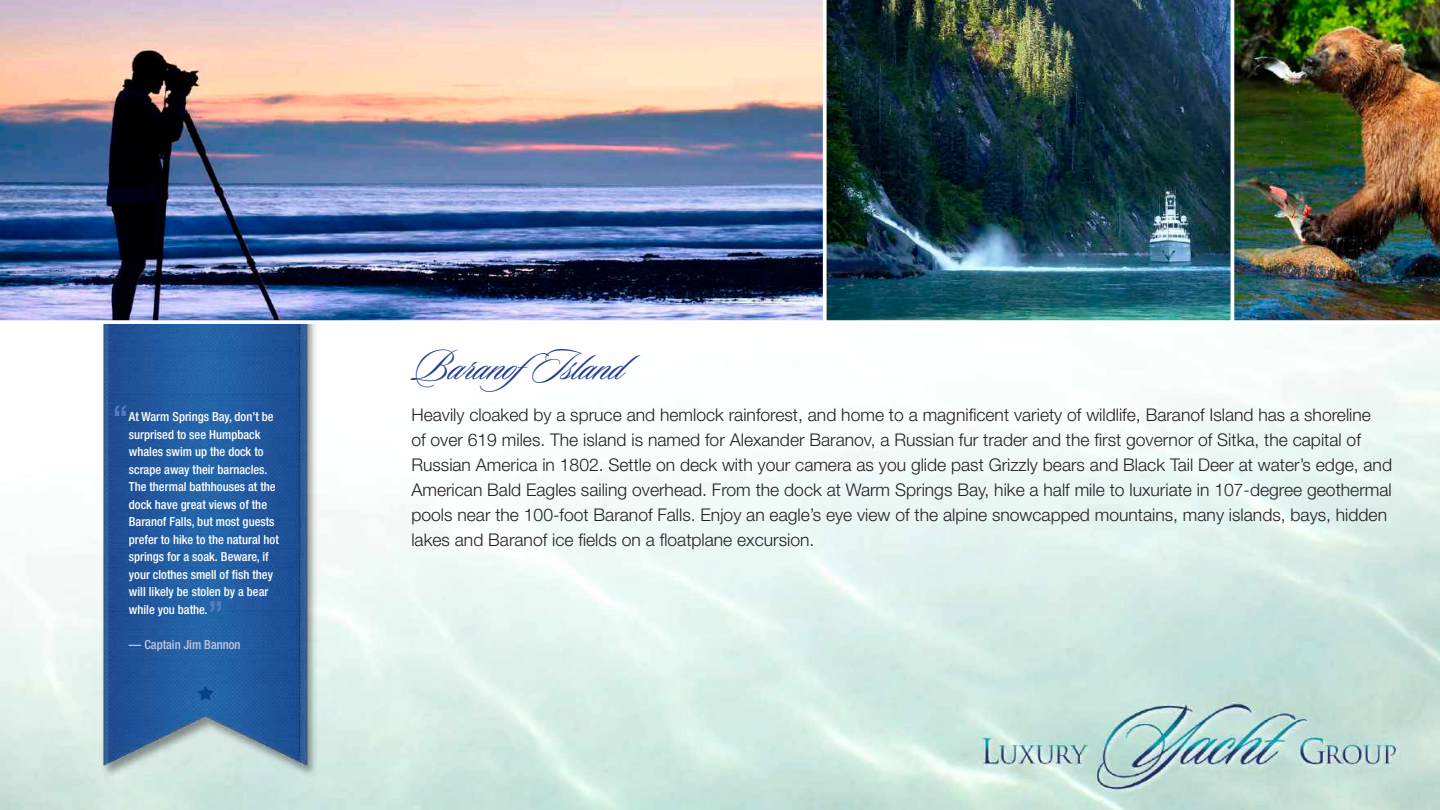
<style>
.page{position:relative;width:1440px;height:810px;background:#fff}
.page>*{position:absolute;margin:0;border:0;box-sizing:border-box;transform-origin:0 0}
.t1{font:45px "Sloop Script One";color:#253f8e}
.t2{font:500 condensed 37.5px "Helvetica Neue LT Std";color:#557bbe}
.t3{font:300 17.5px/25px "Helvetica Neue LT Std";color:#231f20}
.t4{font:500 condensed 12.5px/17.5px "Helvetica Neue LT Std";color:#fff}
.t5{font:500 condensed 12.5px "Helvetica Neue LT Std";color:#c5c6da}
</style>
<div class="page">
<img style="left:0;top:324px;width:1440px;height:486px">
<img style="left:1236px;top:0;width:204px;height:321px">
<img style="left:98px;top:326px;width:225px;height:455px">
<img style="left:0;top:0;width:821px;height:326px">
<img style="left:821px;top:0;width:415px;height:326px">
<h2 class="t2" style="left:112px;top:396px;width:17px">“</h2>
<p class="t4" style="left:129px;top:408px;width:151px">At Warm Springs Bay, don’t be surprised to see Humpback whales swim up the dock to scrape away their barnacles.<br>The thermal bathhouses at the dock have great views of the<br>Baranof Falls, but most guests prefer to hike to the natural hot springs for a soak. Beware, if your clothes smell of fish they will likely be stolen by a bear while you bathe.</p>
<p class="t5" style="left:129px;top:637px;width:113px">— Captain Jim Bannon</p>
<h2 class="t2" style="left:208px;top:592px;width:17px">”</h2>
<h1 class="t1" style="left:411px;top:343px;width:214px">BaranofIsland</h1>
<p class="t3" style="left:411px;top:402px;width:982px">Heavily cloaked by a spruce and hemlock rainforest, and home to a magnificent variety of wildlife, Baranof Island has a shoreline<br>of over 619 miles. The island is named for Alexander Baranov, a Russian fur trader and the first governor of Sitka, the capital of Russian America in 1802. Settle on deck with your camera as you glide past Grizzly bears and Black Tail Deer at water’s edge, and American Bald Eagles sailing overhead. From the dock at Warm Springs Bay, hike a half mile to luxuriate in 107-degree geothermal pools near the 100-foot Baranof Falls. Enjoy an eagle’s eye view of the alpine snowcapped mountains, many islands, bays, hidden lakes and Baranof ice fields on a floatplane excursion.</p>
</div>
